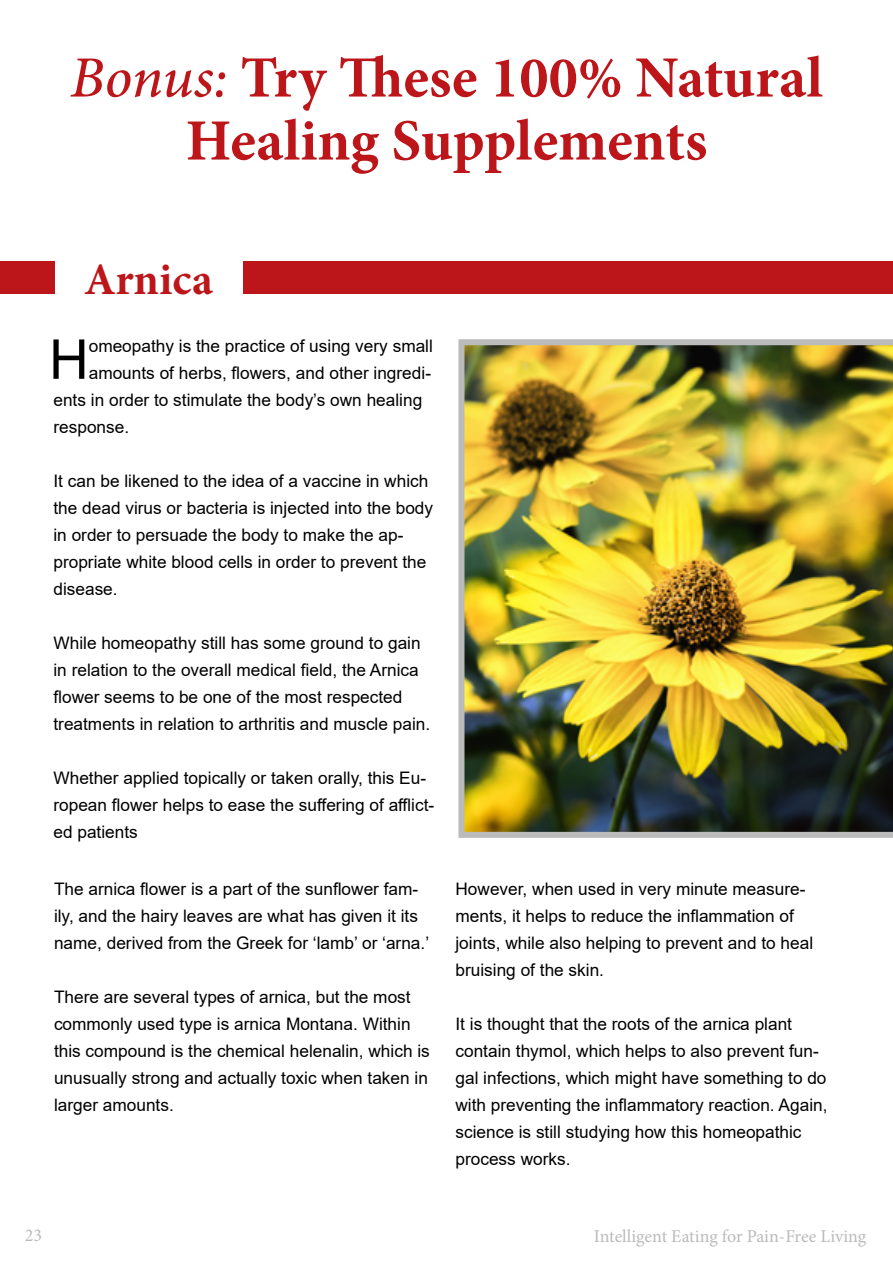
<style>
.page{position:relative;width:893px;height:1263px;background:#fff}
.page>*{position:absolute;margin:0;border:0;box-sizing:border-box;transform-origin:0 0}
.t1{font:700 58.5px/63px "Minion Pro";color:#bc161a;text-align:center}
.t2{font:54.9px "Arial";color:#000}
.t3{font:700 45px "Minion Pro";color:#bc161a}
.t4{font:18px "Minion Pro";letter-spacing:-.005em;color:#bbb}
.t5{font:17.25px/27px "Arial";color:#000}
.s1{font-weight:500;font-style:italic}
</style>
<div class="page">
<img style="left:458px;top:339px;width:435px;height:499px">
<div style="left:0;top:261px;width:54px;height:33px;background:#bc161a"></div>
<div style="left:243px;top:261px;width:650px;height:33px;background:#bc161a"></div>
<h1 class="t1" style="left:70px;top:46px;width:754px"><span class="s1">Bonus:</span> Try These 100% Natural<br>Healing Supplements</h1>
<h3 class="t3" style="left:84px;top:248px;width:131px">Arnica</h3>
<h2 class="t2" style="left:49px;top:322px;width:41px">H</h2>
<p class="t5" style="left:89px;top:332px;width:346px">omeopathy is the practice of using very small</p>
<p class="t5" style="left:89px;top:359px;width:344px">amounts of herbs, flowers, and other ingredi-</p>
<p class="t5" style="left:53px;top:386px;width:370px">ents in order to stimulate the body’s own healing</p>
<p class="t5" style="left:53px;top:413px;width:77px">response.</p>
<p class="t5" style="left:53px;top:467px;width:381px">It can be likened to the idea of a vaccine in which the dead virus or bacteria is injected into the body in order to persuade the body to make the ap&shy;propriate white blood cells in order to prevent the disease.</p>
<p class="t5" style="left:53px;top:629px;width:378px">While homeopathy still has some ground to gain in relation to the overall medical field, the Arnica flower seems to be one of the most respected treatments in relation to arthritis and muscle pain.</p>
<p class="t5" style="left:53px;top:764px;width:382px">Whether applied topically or taken orally, this Eu&shy;ropean flower helps to ease the suffering of afflict&shy;ed patients</p>
<p class="t5" style="left:54px;top:876px;width:377px">The arnica flower is a part of the sunflower fam&shy;ily, and the hairy leaves are what has given it its name, derived from the Greek for ‘lamb’ or ‘arna.’</p>
<p class="t5" style="left:54px;top:984px;width:377px">There are several types of arnica, but the most commonly used type is arnica Montana. Within this compound is the chemical helenalin, which is unusually strong and actually toxic when taken in larger amounts.</p>
<p class="t5" style="left:455px;top:876px;width:359px">However, when used in very minute measure&shy;ments, it helps to reduce the inflammation of joints, while also helping to prevent and to heal bruising of the skin.</p>
<p class="t5" style="left:455px;top:1011px;width:374px">It is thought that the roots of the arnica plant contain thymol, which helps to also prevent fun&shy;gal infections, which might have something to do with preventing the inflammatory reaction. Again, science is still studying how this homeopathic process works.</p>
<p class="t4" style="left:25px;top:1223px;width:19px">23</p>
<p class="t4" style="left:594px;top:1224px;width:274px">Intelligent Eating for Pain-Free Living</p>
</div>
